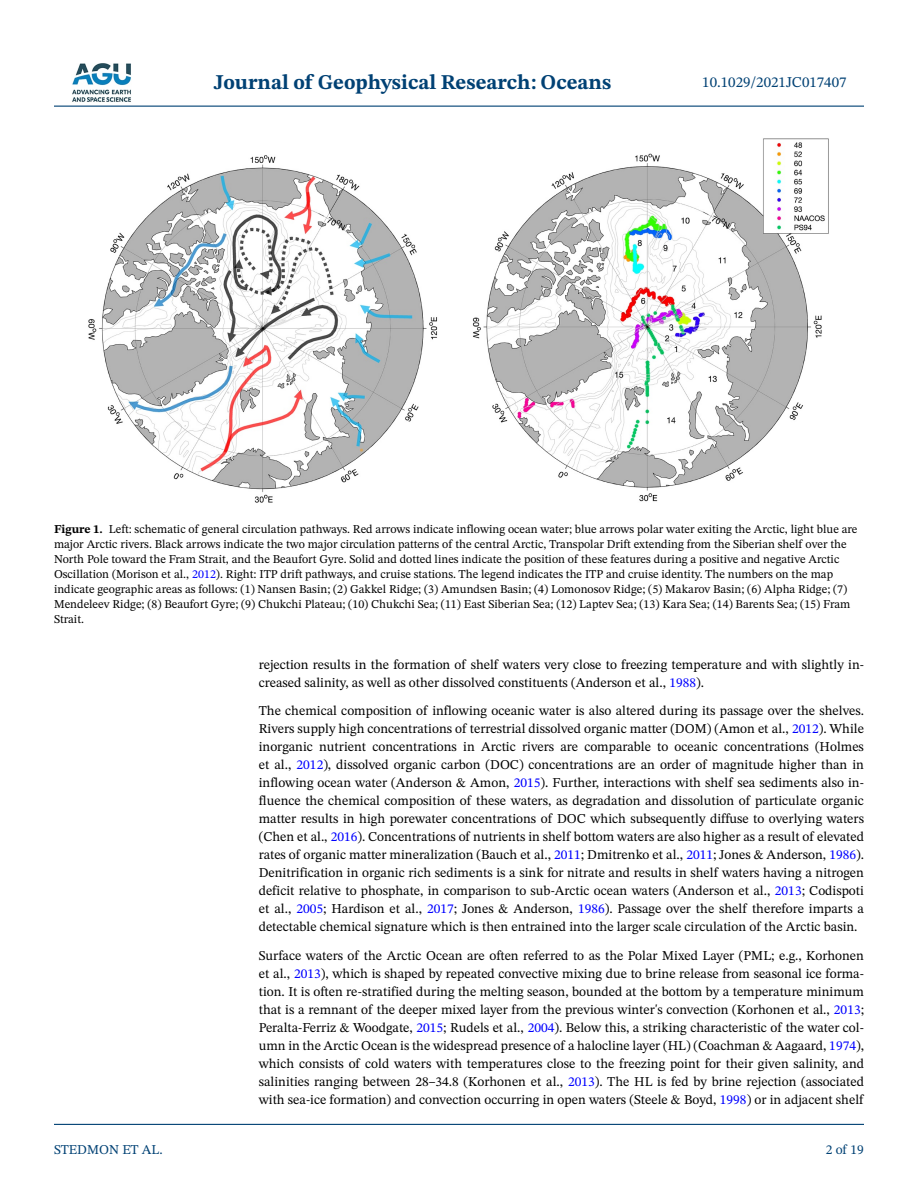
<style>
.page{position:relative;width:918px;height:1188px;background:#fff}
.page>*{position:absolute;margin:0;border:0;box-sizing:border-box;transform-origin:0 0}
.t1{font:700 21px "STIX Two Text";color:#004174}
.t2{font:15px "STIX Two Text";color:#004174}
.t3{font:13.5px/18px "STIX Two Text";color:#000;text-align:justify}
.t4{font:13.5px "STIX Two Text";color:#004174}
.t5{font:12px/15px "STIX Two Text";color:#000}
.s1{font-weight:700}
.s2{color:#00f}
</style>
<div class="page">
<hr style="left:54px;top:106px;width:810px;height:1px;background:#004174">
<hr style="left:54px;top:1124px;width:810px;height:1px;background:#004174">
<img style="left:72px;top:63px;width:59px;height:39px">
<img style="left:88px;top:138px;width:741px;height:365px">
<h1 class="t1" style="left:214px;top:67px;width:399px">Journal of Geophysical Research: Oceans</h1>
<p class="t2" style="left:702px;top:72px;width:146px">10.1029/2021JC017407</p>
<p class="t5" style="left:54px;top:521px;width:805px"><span class="s1">Figure 1.</span> Left: schematic of general circulation pathways. Red arrows indicate inflowing ocean water; blue arrows polar water exiting the Arctic, light blue are major Arctic rivers. Black arrows indicate the two major circulation patterns of the central Arctic, Transpolar Drift extending from the Siberian shelf over the North Pole toward the Fram Strait, and the Beaufort Gyre. Solid and dotted lines indicate the position of these features during a positive and negative Arctic Oscillation (Morison et al., <span class="s2">2012</span>). Right: ITP drift pathways, and cruise stations. The legend indicates the ITP and cruise identity. The numbers on the map indicate geographic areas as follows: (1) Nansen Basin; (2) Gakkel Ridge; (3) Amundsen Basin; (4) Lomonosov Ridge; (5) Makarov Basin; (6) Alpha Ridge; (7)<br>Mendeleev Ridge; (8) Beaufort Gyre; (9) Chukchi Plateau; (10) Chukchi Sea; (11) East Siberian Sea; (12) Laptev Sea; (13) Kara Sea; (14) Barents Sea; (15) Fram Strait.</p>
<p class="t4" style="left:54px;top:1140px;width:110px">STEDMON ET AL.</p>
<p class="t3" style="left:259px;top:655px;width:607px">rejection results in the formation of shelf waters very close to freezing temperature and with slightly in&shy;creased salinity, as well as other dissolved constituents (Anderson et al., <span class="s2">1988</span>).</p>
<p class="t3" style="left:259px;top:702px;width:607px">The chemical composition of inflowing oceanic water is also altered during its passage over the shelves.<br>Rivers supply high concentrations of terrestrial dissolved organic matter (DOM) (Amon et al., <span class="s2">2012</span>). While inorganic nutrient concentrations in Arctic rivers are comparable to oceanic concentrations (Holmes et al., <span class="s2">2012</span>), dissolved organic carbon (DOC) concentrations are an order of magnitude higher than in inflowing ocean water (Anderson &amp; Amon, <span class="s2">2015</span>). Further, interactions with shelf sea sediments also in&shy;fluence the chemical composition of these waters, as degradation and dissolution of particulate organic matter results in high porewater concentrations of DOC which subsequently diffuse to overlying waters (Chen et al., <span class="s2">2016</span>). Concentrations of nutrients in shelf bottom waters are also higher as a result of elevated rates of organic matter mineralization (Bauch et al., <span class="s2">2011</span>; Dmitrenko et al., <span class="s2">2011</span>; Jones &amp; Anderson, <span class="s2">1986</span>).<br>Denitrification in organic rich sediments is a sink for nitrate and results in shelf waters having a nitrogen deficit relative to phosphate, in comparison to sub-Arctic ocean waters (Anderson et al., <span class="s2">2013</span>; Codispoti et al., <span class="s2">2005</span>; Hardison et al., <span class="s2">2017</span>; Jones &amp; Anderson, <span class="s2">1986</span>). Passage over the shelf therefore imparts a detectable chemical signature which is then entrained into the larger scale circulation of the Arctic basin.</p>
<p class="t3" style="left:259px;top:946px;width:607px">Surface waters of the Arctic Ocean are often referred to as the Polar Mixed Layer (PML; e.g., Korhonen et al., <span class="s2">2013</span>), which is shaped by repeated convective mixing due to brine release from seasonal ice forma&shy;tion. It is often re-stratified during the melting season, bounded at the bottom by a temperature minimum that is a remnant of the deeper mixed layer from the previous winter's convection (Korhonen et al., <span class="s2">2013</span>; Peralta-Ferriz &amp; Woodgate, <span class="s2">2015</span>; Rudels et al., <span class="s2">2004</span>). Below this, a striking characteristic of the water col&shy;umn in the Arctic Ocean is the widespread presence of a halocline layer (HL) (Coachman &amp; Aagaard, <span class="s2">1974</span>), which consists of cold waters with temperatures close to the freezing point for their given salinity, and salinities ranging between 28–34.8 (Korhonen et al., <span class="s2">2013</span>). The HL is fed by brine rejection (associated with sea-ice formation) and convection occurring in open waters (Steele &amp; Boyd, <span class="s2">1998</span>) or in adjacent shelf</p>
<p class="t4" style="left:826px;top:1140px;width:40px">2 of 19</p>
</div>
